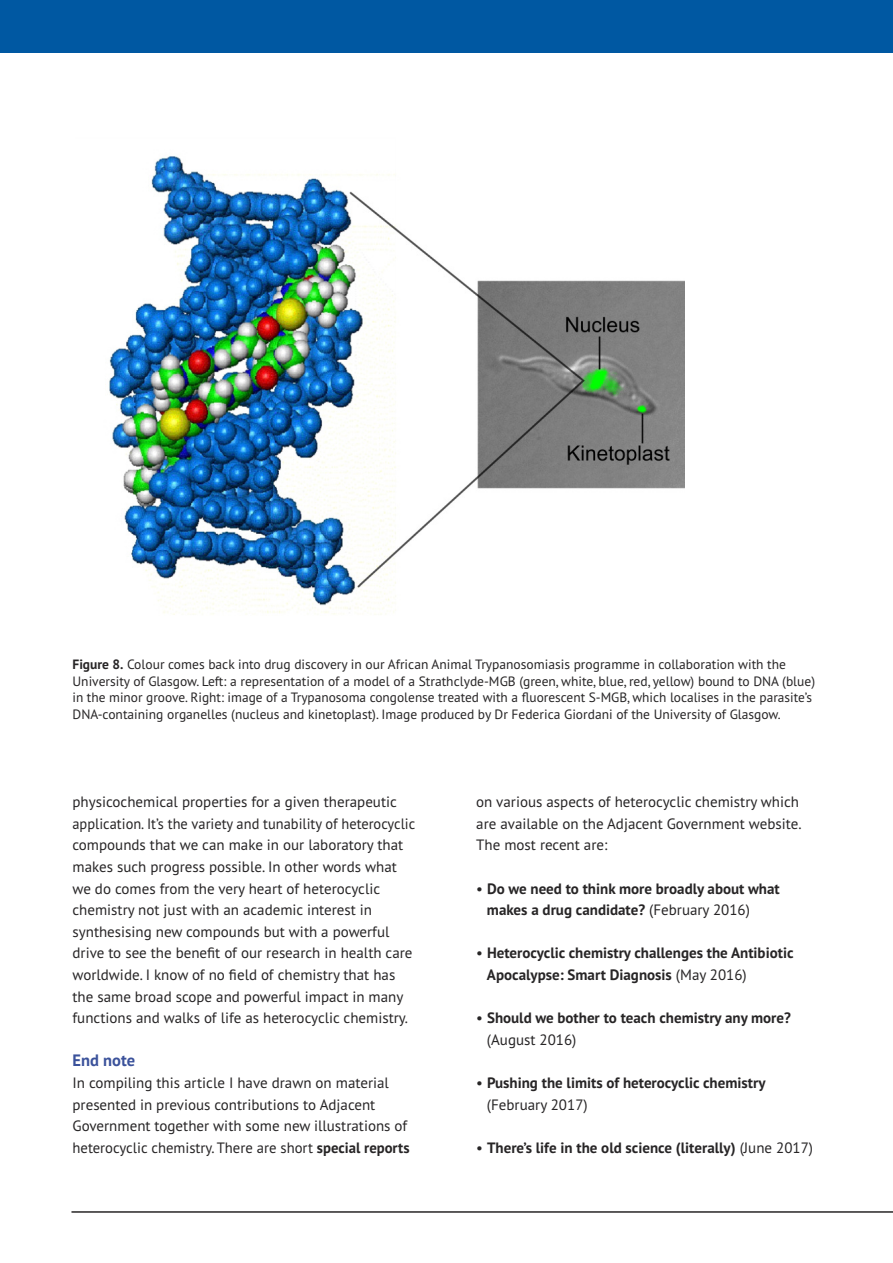
<style>
.page{position:relative;width:893px;height:1263px;background:#fff}
.page>*{position:absolute;margin:0;border:0;box-sizing:border-box;transform-origin:0 0}
.t1{font:700 16.5px "PT Sans";color:#3b529b}
.t2{font:15px/21.6px "PT Sans";color:#272526}
.t3{font:700 15px/21.6px "PT Sans";color:#272526}
.t4{font:13.5px/16.5px "PT Sans";color:#272526}
.s1{font-weight:700}
.s2{font-weight:400}
</style>
<div class="page">
<div style="left:0;top:0;width:893px;height:53px;background:#0058a2"></div>
<img style="left:109px;top:156px;width:575px;height:459px">
<hr style="left:71px;top:1211px;width:822px;height:2px;background:#272526">
<p class="t4" style="left:72px;top:656px;width:744px"><span class="s1">Figure 8.</span> Colour comes back into drug discovery in our African Animal Trypanosomiasis programme in collaboration with the University of Glasgow. Left: a representation of a model of a Strathclyde-MGB (green, white, blue, red, yellow) bound to DNA (blue) in the minor groove. Right: image of a Trypanosoma congolense treated with a fluorescent S-MGB, which localises in the parasite’s DNA-containing organelles (nucleus and kinetoplast). Image produced by Dr Federica Giordani of the University of Glasgow.</p>
<p class="t2" style="left:72px;top:791px;width:344px">physicochemical properties for a given therapeutic application. It’s the variety and tunability of heterocyclic compounds that we can make in our laboratory that makes such progress possible. In other words what we do comes from the very heart of heterocyclic chemistry not just with an academic interest in synthesising new compounds but with a powerful drive to see the benefit of our research in health care worldwide. I know of no field of chemistry that has the same broad scope and powerful impact in many functions and walks of life as heterocyclic chemistry.</p>
<p class="t1" style="left:72px;top:1049px;width:64px">End note</p>
<p class="t2" style="left:72px;top:1071px;width:339px">In compiling this article I have drawn on material presented in previous contributions to Adjacent Government together with some new illustrations of heterocyclic chemistry. There are short <span class="s1">special reports</span></p>
<p class="t2" style="left:476px;top:791px;width:327px">on various aspects of heterocyclic chemistry which are available on the Adjacent Government website.<br>The most recent are:</p>
<p class="t3" style="left:487px;top:877px;width:294px;text-indent:-11px"><span class="s2">•</span> Do we need to think more broadly about what makes a drug candidate? <span class="s2">(February 2016)</span></p>
<p class="t3" style="left:487px;top:942px;width:308px;text-indent:-11px"><span class="s2">•</span> Heterocyclic chemistry challenges the Antibiotic<br>Apocalypse: Smart Diagnosis <span class="s2">(May 2016)</span></p>
<p class="t3" style="left:487px;top:1007px;width:305px;text-indent:-11px"><span class="s2">•</span> Should we bother to teach chemistry any more? <span class="s2">(August 2016)</span></p>
<p class="t3" style="left:487px;top:1071px;width:280px;text-indent:-11px"><span class="s2">•</span> Pushing the limits of heterocyclic chemistry <span class="s2">(February 2017)</span></p>
<p class="t3" style="left:476px;top:1136px;width:338px"><span class="s2">•</span> There’s life in the old science (literally) <span class="s2">(June 2017)</span></p>
</div>
